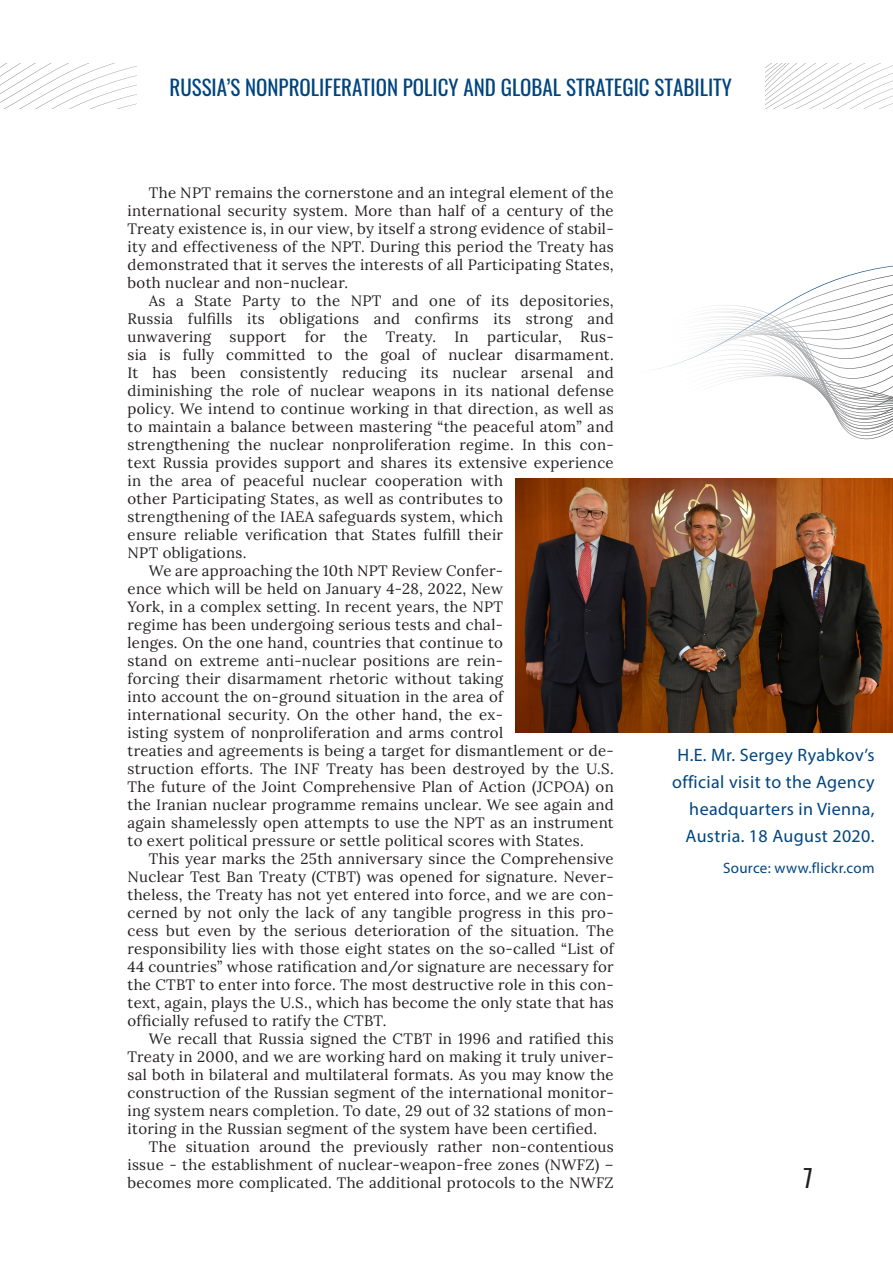
<style>
.page{position:relative;width:893px;height:1263px;background:#fff}
.page>*{position:absolute;margin:0;border:0;box-sizing:border-box;transform-origin:0 0}
.t1{font:24.15px "Oswald";color:#231f20}
.t2{font:21px "Oswald";color:#01457f}
.Подпись_к_фото{font:18px/27px "Myriad Pro";letter-spacing:.02em;color:#01457f;text-align:right}
.Текст{font:15px/18px "Lora";letter-spacing:.02em;color:#231f20;text-align:justify}
.Подпись_к_фото-2{font:15px "Myriad Pro";letter-spacing:.02em;color:#01457f}
</style>
<div class="page">
<svg style="left:0;top:64px;width:136px;height:45px"></svg>
<svg style="left:765px;top:64px;width:128px;height:45px"></svg>
<svg style="left:722px;top:372px;width:171px;height:46px"></svg>
<svg style="left:654px;top:265px;width:239px;height:107px"></svg>
<img style="left:515px;top:478px;width:378px;height:254px">
<h2 class="t2" style="left:169px;top:68px;width:564px">RUSSIA’S NONPROLIFERATION POLICY AND GLOBAL STRATEGIC STABILITY</h2>
<p class="Текст" style="left:128px;top:183px;width:488px;text-indent:21px">The NPT remains the cornerstone and an integral element of the international security system. More than half of a century of the Treaty existence is, in our view, by itself a strong evidence of stabil&shy;ity and effectiveness of the NPT. During this period the Treaty has demonstrated that it serves the interests of all Participating States, both nuclear and non-nuclear.</p>
<p class="Текст" style="left:128px;top:291px;width:488px;text-align:left;text-indent:21px">As a State Party to the NPT and one of its depositories, Russia fulfills its obligations and confirms its strong and unwavering support for the Treaty. In particular, Rus&shy;sia is fully committed to the goal of nuclear disarmament.<br>It has been consistently reducing its nuclear arsenal and diminishing the role of nuclear weapons in its national defense policy. We intend to continue working in that direction, as well as to maintain a balance between mastering “the peaceful atom” and strengthening the nuclear nonproliferation regime. In this con&shy;text Russia provides support and shares its extensive experience in the area of peaceful nuclear cooperation with<br>other Participating States, as well as contributes to<br>strengthening of the IAEA safeguards system, which<br>ensure reliable verification that States fulfill their<br>NPT obligations.</p>
<p class="Текст" style="left:128px;top:561px;width:488px;text-align:left;text-indent:21px">We are approaching the 10th NPT Review Confer-<br>ence which will be held on January 4-28, 2022, New<br>York, in a complex setting. In recent years, the NPT<br>regime has been undergoing serious tests and chal-<br>lenges. On the one hand, countries that continue to<br>stand on extreme anti-nuclear positions are rein-<br>forcing their disarmament rhetoric without taking<br>into account the on-ground situation in the area of<br>international security. On the other hand, the ex-<br>isting system of nonproliferation and arms control<br>treaties and agreements is being a target for dismantlement or de&shy;struction efforts. The INF Treaty has been destroyed by the U.S.<br>The future of the Joint Comprehensive Plan of Action (JCPOA) on the Iranian nuclear programme remains unclear. We see again and again shamelessly open attempts to use the NPT as an instrument to exert political pressure or settle political scores with States.</p>
<p class="Текст" style="left:128px;top:849px;width:488px;text-indent:21px">This year marks the 25th anniversary since the Comprehensive Nuclear Test Ban Treaty (CTBT) was opened for signature. Never&shy;theless, the Treaty has not yet entered into force, and we are con&shy;cerned by not only the lack of any tangible progress in this pro&shy;cess but even by the serious deterioration of the situation. The responsibility lies with those eight states on the so-called “List of 44 countries” whose ratification and/or signature are necessary for the CTBT to enter into force. The most destructive role in this con&shy;text, again, plays the U.S., which has become the only state that has officially refused to ratify the CTBT.</p>
<p class="Текст" style="left:128px;top:1029px;width:488px;text-indent:21px">We recall that Russia signed the CTBT in 1996 and ratified this Treaty in 2000, and we are working hard on making it truly univer&shy;sal both in bilateral and multilateral formats. As you may know the construction of the Russian segment of the international monitor&shy;ing system nears completion. To date, 29 out of 32 stations of mon&shy;itoring in the Russian segment of the system have been certified.</p>
<p class="Текст" style="left:128px;top:1137px;width:488px;text-indent:21px">The situation around the previously rather non-contentious issue - the establishment of nuclear-weapon-free zones (NWFZ) – becomes more complicated. The additional protocols to the NWFZ</p>
<p class="Подпись_к_фото" style="left:672px;top:741px;width:204px">H.E. Mr. Sergey Ryabkov’s official visit to the Agency headquarters in Vienna,<br>Austria. 18 August 2020.</p>
<p class="Подпись_к_фото-2" style="left:723px;top:858px;width:153px">Source: www.flickr.com</p>
<h1 class="t1" style="left:803px;top:1156px;width:11px">7</h1>
</div>
